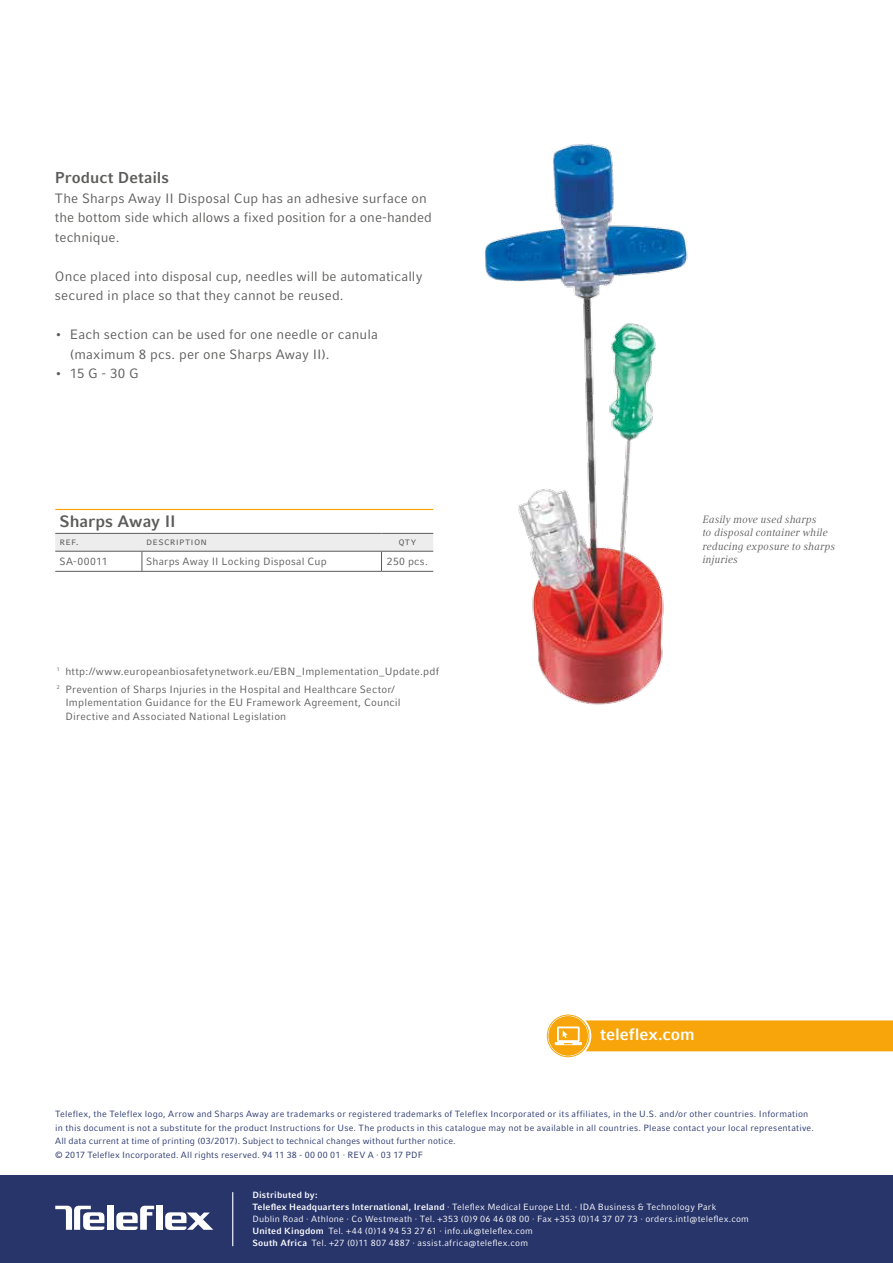
<style>
.page{position:relative;width:893px;height:1263px;background:#fff}
.page>*{position:absolute;margin:0;border:0;box-sizing:border-box;transform-origin:0 0}
.t1{font:700 16.5px "Compatil Fact LT Pro";letter-spacing:-.005em;color:#fff}
.t2{font:700 16.5px "Compatil Fact LT Pro";letter-spacing:-.005em;color:#5c5c5b}
.t3{font:700 15.75px "Compatil Fact LT Pro";color:#5c5c5b}
.t4{font:13.5px/19.5px "Compatil Fact LT Pro";letter-spacing:.005em;color:#5c5c5b}
.t5{font:10.5px/17.7px "Compatil Fact LT Pro";letter-spacing:.02em;color:#5c5c5b}
.t6{font:italic 10.5px/13.5px "Compatil Text LT Pro";letter-spacing:.01em;color:#5c5c5b}
.t7{font:9px/13.5px "Compatil Fact LT Pro";letter-spacing:.02em;color:#28366c}
.t8{font:9px/12px "Compatil Fact LT Pro";letter-spacing:.025em;color:#fff}
.s1{font-weight:700}
</style>
<div class="page">
<div style="left:0;top:1175px;width:893px;height:88px;background:#28356b"></div>
<hr style="left:232px;top:1192px;width:1px;height:54px;background:#fff">
<div style="left:156px;top:1206px;width:7px;height:24px;background:#fff"></div>
<svg style="left:116px;top:1206px;width:38px;height:24px"></svg>
<div style="left:107px;top:1206px;width:7px;height:24px;background:#fff"></div>
<svg style="left:165px;top:1212px;width:48px;height:18px"></svg>
<svg style="left:55px;top:1206px;width:49px;height:24px"></svg>
<img style="left:484px;top:143px;width:204px;height:562px">
<div style="left:549px;top:1016px;width:39px;height:39px;background:#f7a50b;border-radius:50%"></div>
<div style="left:547px;top:1015px;width:42px;height:42px;border:1px solid #f7a50b;border-radius:50%"></div>
<div style="left:549px;top:1016px;width:39px;height:39px;border:2px solid #f7a50b;border-radius:50%"></div>
<svg style="left:555px;top:1020px;width:338px;height:31px;background:#f7a815"></svg>
<hr style="left:55px;top:509px;width:378px;height:1px;background:#f7a50b">
<svg style="left:55px;top:533px;width:378px;height:38px"></svg>
<hr style="left:55px;top:571px;width:87px;height:1px;background:#5c5c5b">
<hr style="left:142px;top:571px;width:239px;height:1px;background:#5c5c5b">
<hr style="left:381px;top:571px;width:52px;height:1px;background:#5c5c5b">
<h2 class="t3" style="left:55px;top:168px;width:115px">Product Details</h2>
<h3 class="t4" style="left:55px;top:188px;width:378px">The Sharps Away II Disposal Cup has an adhesive surface on the bottom side which allows a fixed position for a one-handed technique.</h3>
<h3 class="t4" style="left:55px;top:266px;width:369px">Once placed into disposal cup, needles will be automatically secured in place so that they cannot be reused.</h3>
<h3 class="t4" style="left:70px;top:325px;width:310px;text-indent:-15px">• Each section can be used for one needle or canula (maximum 8 pcs. per one Sharps Away II).</h3>
<h3 class="t4" style="left:55px;top:364px;width:85px">• 15 G - 30 G</h3>
<h1 class="t2" style="left:60px;top:512px;width:118px">Sharps Away II</h1>
<p class="t5" style="left:60px;top:532px;width:21px">Ref.</p>
<p class="t5" style="left:146px;top:532px;width:63px">Description</p>
<p class="t5" style="left:398px;top:532px;width:20px">qty</p>
<p class="t5" style="left:60px;top:552px;width:49px">SA-00011</p>
<p class="t5" style="left:146px;top:552px;width:182px">Sharps Away II Locking Disposal Cup</p>
<p class="t5" style="left:387px;top:552px;width:43px">250 pcs.</p>
<p class="t5" style="left:57px;top:663px;width:384px"><sup>1</sup> http://www.europeanbiosafetynetwork.eu/EBN_Implementation_Update.pdf<br><sup>2</sup> Prevention of Sharps Injuries in the Hospital and Healthcare Sector/</p>
<p class="t5" style="left:65px;top:696px;width:337px;line-height:13.5px">Implementation Guidance for the EU Framework Agreement, Council<br>Directive and Associated National Legislation</p>
<p class="t6" style="left:703px;top:512px;width:134px">Easily move used sharps<br>to disposal container while reducing exposure to sharps injuries</p>
<h1 class="t1" style="left:600px;top:1024px;width:96px">teleflex.com</h1>
<p class="t7" style="left:55px;top:1107px;width:760px">Teleflex, the Teleflex logo, Arrow and Sharps Away are trademarks or registered trademarks of Teleflex Incorporated or its affiliates, in the U.S. and/or other countries. Information in this document is not a substitute for the product Instructions for Use. The products in this catalogue may not be available in all countries. Please contact your local representative.<br>All data current at time of printing (03/2017). Subject to technical changes without further notice.<br>© 2017 Teleflex Incorporated. All rights reserved. 94 11 38 - 00 00 01 · REV A · 03 17 PDF</p>
<p class="t8" style="left:252px;top:1189px;width:498px"><span class="s1">Distributed by:<br>Teleflex Headquarters International, Ireland</span> · Teleflex Medical Europe Ltd. · IDA Business &amp; Technology Park<br>Dublin Road · Athlone · Co Westmeath · Tel. +353 (0)9 06 46 08 00 · Fax +353 (0)14 37 07 73 · orders.intl@teleflex.com <span class="s1">United Kingdom</span> Tel. +44 (0)14 94 53 27 61 · info.uk@teleflex.com<br><span class="s1">South Africa</span> Tel. +27 (0)11 807 4887 · assist.africa@teleflex.com</p>
</div>
